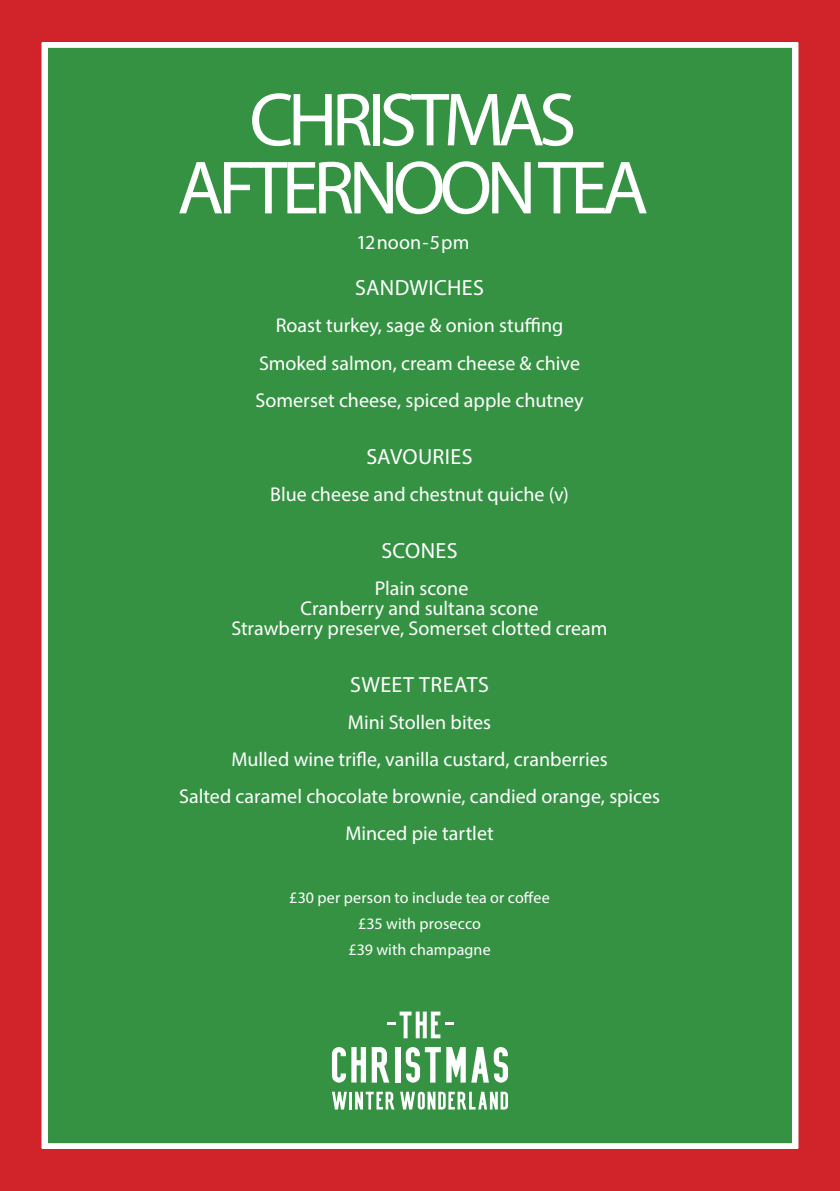
<style>
.page{position:relative;width:840px;height:1191px;background:#fff}
.page>*{position:absolute;margin:0;border:0;box-sizing:border-box;transform-origin:0 0}
.t1{font:76px/68px "Myriad Pro";letter-spacing:-.075em;color:#fff;text-align:center}
.t2{font:22px "Myriad Pro";letter-spacing:.02em;color:#fff}
.t3{font:20px/20px "Myriad Pro";color:#fff;text-align:center}
.t4{font:16px/26px "Myriad Pro";letter-spacing:.01em;color:#fff;text-align:center}
</style>
<div class="page">
<div style="left:0;top:0;width:839px;height:1191px;border:42px solid #d1232a"></div>
<div style="left:48px;top:45px;width:742px;height:1100px;background:#359243"></div>
<div style="left:41px;top:43px;width:757px;height:1105px;border:5px solid #fff"></div>
<div style="left:394px;top:1047px;width:6px;height:35px;background:#fff"></div>
<svg style="left:405px;top:1047px;width:35px;height:35px"></svg>
<svg style="left:446px;top:1047px;width:19px;height:35px"></svg>
<svg style="left:471px;top:1047px;width:36px;height:35px"></svg>
<svg style="left:332px;top:1091px;width:15px;height:18px"></svg>
<hr style="left:349px;top:1091px;width:3px;height:18px;background:#fff">
<svg style="left:355px;top:1091px;width:39px;height:18px"></svg>
<svg style="left:400px;top:1091px;width:107px;height:18px"></svg>
<svg style="left:332px;top:1047px;width:57px;height:35px"></svg>
<svg style="left:387px;top:1011px;width:66px;height:27px"></svg>
<p class="t1" style="left:177px;top:85px;width:472px">CHRISTMAS<br>AFTERNOON TEA</p>
<p class="t3" style="left:356px;top:232px;width:114px">12 noon - 5 pm</p>
<p class="t2" style="left:355px;top:274px;width:130px">SANDWICHES</p>
<p class="t3" style="left:275px;top:315px;width:289px">Roast turkey, sage &amp; onion stuffing</p>
<p class="t3" style="left:259px;top:352px;width:322px">Smoked salmon, cream cheese &amp; chive</p>
<p class="t3" style="left:255px;top:389px;width:329px">Somerset cheese, spiced apple chutney</p>
<p class="t2" style="left:366px;top:442px;width:108px">SAVOURIES</p>
<p class="t3" style="left:270px;top:483px;width:300px">Blue cheese and chestnut quiche (v)</p>
<p class="t2" style="left:381px;top:536px;width:78px">SCONES</p>
<p class="t3" style="left:231px;top:577px;width:377px">Plain scone<br>Cranberry and sultana scone<br>Strawberry preserve, Somerset clotted cream</p>
<p class="t2" style="left:350px;top:670px;width:140px">SWEET TREATS</p>
<p class="t3" style="left:348px;top:711px;width:145px">Mini Stollen bites</p>
<p class="t3" style="left:231px;top:748px;width:377px">Mulled wine trifle, vanilla custard, cranberries</p>
<p class="t3" style="left:179px;top:785px;width:482px">Salted caramel chocolate brownie, candied orange, spices</p>
<p class="t3" style="left:345px;top:822px;width:150px">Minced pie tartlet</p>
<p class="t4" style="left:289px;top:884px;width:262px">£30 per person to include tea or coffee £35 with prosecco<br>£39 with champagne</p>
</div>
